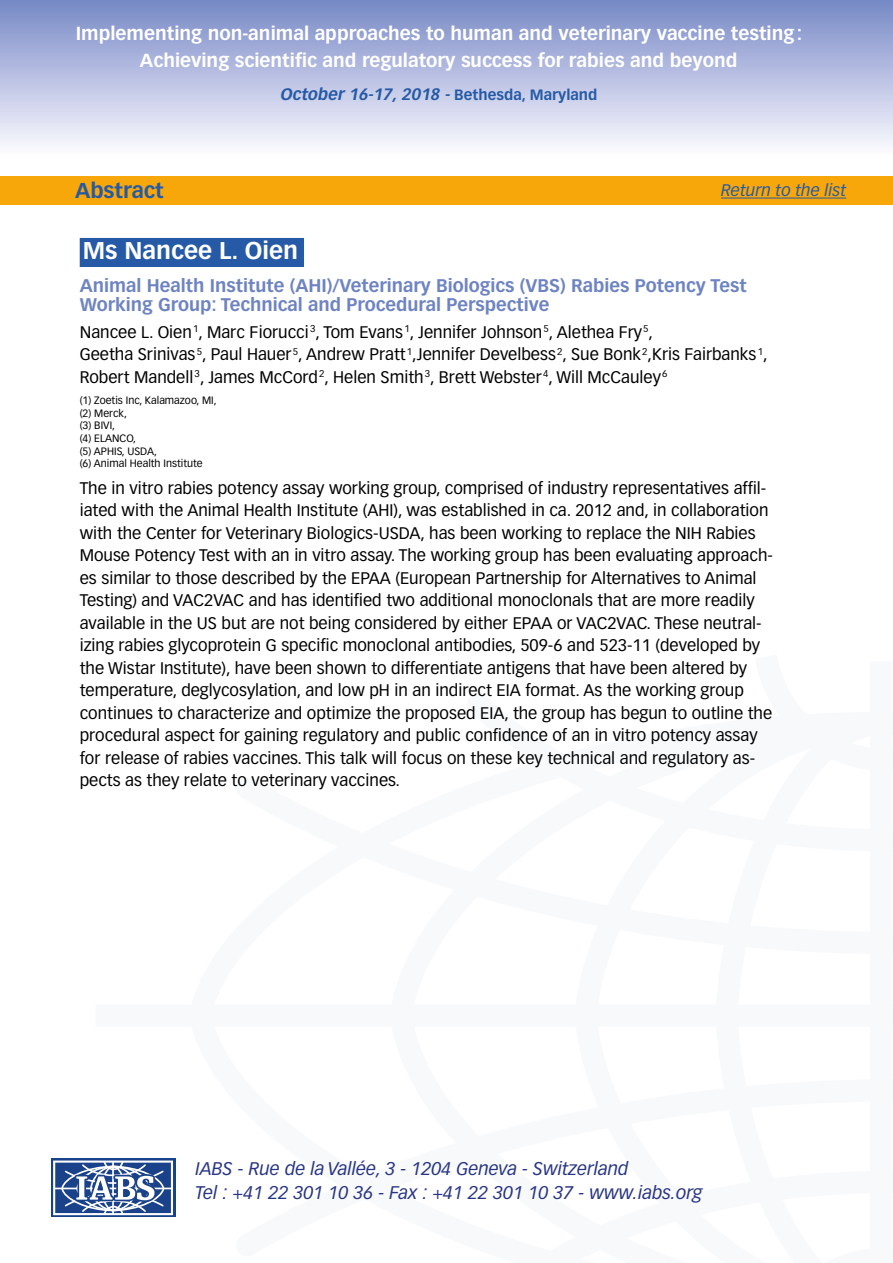
<style>
.page{position:relative;width:893px;height:1263px;background:#fff}
.page>*{position:absolute;margin:0;border:0;box-sizing:border-box;transform-origin:0 0}
.t1{font:700 23.85px "Vectora LT Std";color:#fff}
.t2{font:700 21.15px "Vectora LT Std";color:#265aa6}
.t3{font:700 18.6px/26.8px "Vectora LT Std";color:#fff;text-align:center}
.t4{font:700 18px/19.5px "Vectora LT Std";color:#6e84c2}
.t5{font:italic 18px/24px "Vectora LT Std";color:#283583}
.t6{font:16.5px/22.5px "Vectora LH";color:#000}
.t7{font:italic 16.5px "Vectora LT Std";color:#265aa6}
.t8{font:italic 700 16.2px "Vectora LT Std";color:#265aa6}
.t9{font:10.5px/12.6px "Vectora LH";color:#000}
.s1{font-style:normal;font-size:14.7px}
</style>
<div class="page">
<div style="left:0;top:176px;width:893px;height:29px;background:#f7a70a"></div>
<div style="left:80px;top:238px;width:224px;height:29px;background:#265aa6"></div>
<div style="left:0;top:0;width:893px;height:156px;background:linear-gradient(to bottom,#7788c5,#fdfbff)"></div>
<div style="left:51px;top:1158px;width:124px;height:59px;background:#1a428a"></div>
<svg style="left:53px;top:1160px;width:120px;height:56px"></svg>
<div style="left:96px;top:1004px;width:797px;height:23px;background:#f8f9fb"></div>
<hr style="left:721px;top:198px;width:125px;height:1px;background:#265aa6">
<p class="t3" style="left:76px;top:20px;width:728px">Implementing non-animal approaches to human and veterinary vaccine testing:<br>Achieving scientific and regulatory success for rabies and beyond</p>
<p class="t8" style="left:280px;top:84px;width:319px">October 16-17,2018 - <span class="s1">Bethesda, Maryland</span></p>
<p class="t2" style="left:75px;top:177px;width:90px">Abstract</p>
<p class="t7" style="left:721px;top:181px;width:127px">Return to the list</p>
<h1 class="t1" style="left:83px;top:236px;width:217px">Ms Nancee L. Oien</h1>
<p class="t4" style="left:80px;top:276px;width:668px">Animal Health Institute (AHI)/Veterinary Biologics (VBS) Rabies Potency Test<br>Working Group: Technical and Procedural Perspective</p>
<p class="t6" style="left:80px;top:321px;width:689px">Nancee L. Oien<sup>1</sup>, Marc Fiorucci<sup>3</sup>, Tom Evans<sup>1</sup>, Jennifer Johnson<sup>5</sup>, Alethea Fry<sup>5</sup>,<br>Geetha Srinivas<sup>5</sup>, Paul Hauer<sup>5</sup>, Andrew Pratt<sup>1</sup>,Jennifer Develbess<sup>2</sup>, Sue Bonk<sup>2</sup>,Kris Fairbanks<sup>1</sup>,<br>Robert Mandell<sup>3</sup>, James McCord<sup>2</sup>, Helen Smith<sup>3</sup>, Brett Webster<sup>4</sup>, Will McCauley<sup>6</sup></p>
<p class="t9" style="left:80px;top:394px;width:138px">(1) Zoetis Inc, Kalamazoo, MI, (2) Merck,<br>(3) BIVI,<br>(4) ELANCO,<br>(5) APHIS, USDA,<br>(6) Animal Health Institute</p>
<p class="t6" style="left:80px;top:477px;width:695px">The in vitro rabies potency assay working group, comprised of industry representatives affil&shy;iated with the Animal Health Institute (AHI), was established in ca. 2012 and, in collaboration with the Center for Veterinary Biologics-USDA, has been working to replace the NIH Rabies Mouse Potency Test with an in vitro assay. The working group has been evaluating approach&shy;es similar to those described by the EPAA (European Partnership for Alternatives to Animal Testing) and VAC2VAC and has identified two additional monoclonals that are more readily available in the US but are not being considered by either EPAA or VAC2VAC. These neutral&shy;izing rabies glycoprotein G specific monoclonal antibodies, 509-6 and 523-11 (developed by the Wistar Institute), have been shown to differentiate antigens that have been altered by temperature, deglycosylation, and low pH in an indirect EIA format. As the working group continues to characterize and optimize the proposed EIA, the group has begun to outline the procedural aspect for gaining regulatory and public confidence of an in vitro potency assay for release of rabies vaccines. This talk will focus on these key technical and regulatory as&shy;pects as they relate to veterinary vaccines.</p>
<p class="t5" style="left:196px;top:1157px;width:509px">IABS - Rue de la Vallée, 3 - 1204 Geneva - Switzerland<br>Tel : +41 22 301 10 36 - Fax : +41 22 301 10 37 - www.iabs.org</p>
</div>
